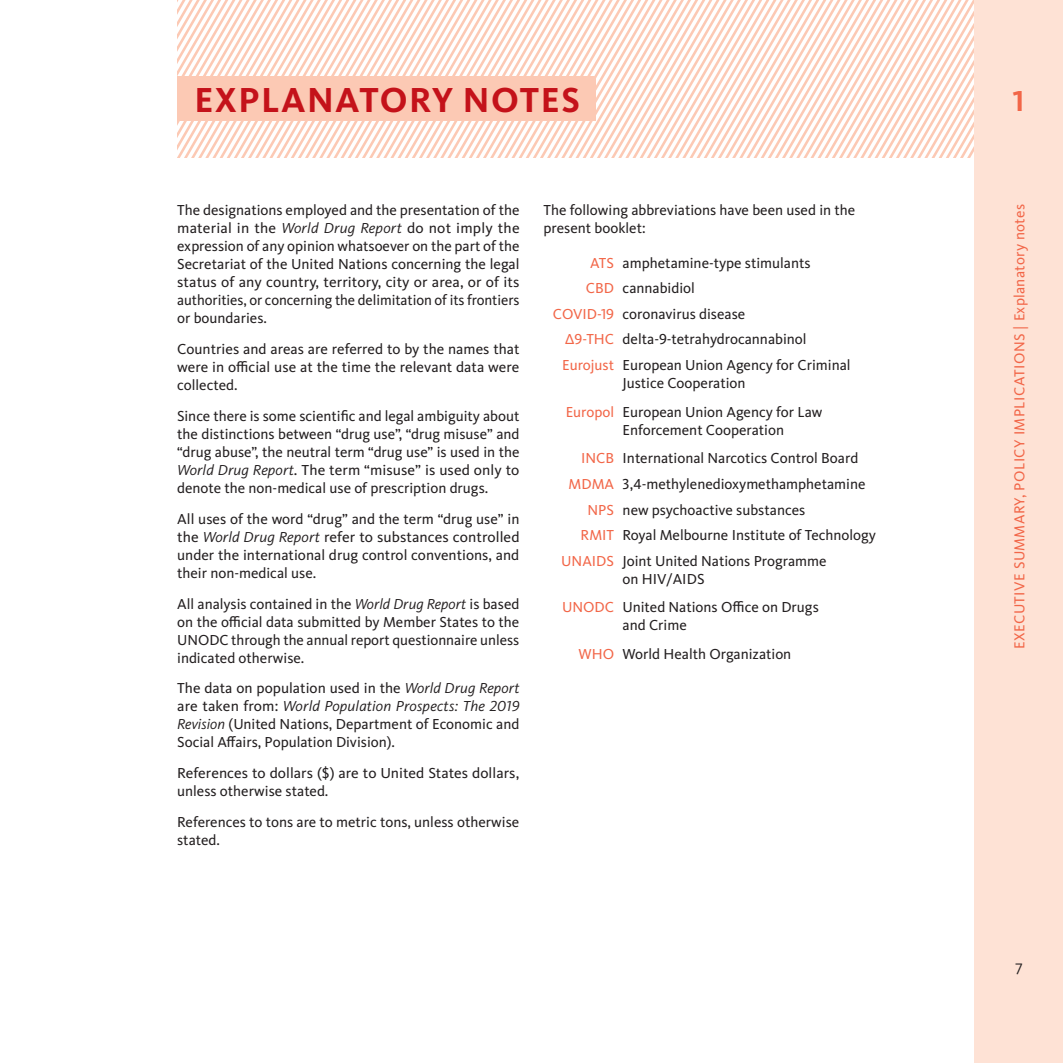
<style>
.page{position:relative;width:1063px;height:1063px;background:#fff}
.page>*{position:absolute;margin:0;border:0;box-sizing:border-box;transform-origin:0 0}
.t1{font:700 36px "Kievit Pro";letter-spacing:.04em;color:#c4121a}
.t2{font:700 30px "Kievit Pro";color:#f26648}
.t3{font:15.75px "Kievit Pro";color:#231f20}
.t4{font:15px/18px "Kievit Pro";color:#231f20}
.t5{font:15px "Kievit Pro";letter-spacing:.03em;color:#f26648}
.s1{font-style:italic}
.s2{color:#f26648}
</style>
<div class="page">
<svg style="left:177px;top:0;width:498px;height:157px"></svg>
<svg style="left:675px;top:0;width:299px;height:157px"></svg>
<div style="left:177px;top:77px;width:419px;height:44px;background:#fcc9b4"></div>
<div style="left:974px;top:0;width:89px;height:1063px;background:#fee2d5"></div>
<h1 class="t1" style="left:194px;top:79px;width:387px">EXPLANATORY NOTES</h1>
<p class="t4" style="left:177px;top:201px;width:344px;text-align:justify">The designations employed and the presentation of the material in the <span class="s1">World Drug Report</span> do not imply the expression of any opinion whatsoever on the part of the Secretariat of the United Nations concerning the legal status of any country, territory, city or area, or of its authorities, or concerning the delimitation of its frontiers or boundaries.</p>
<p class="t4" style="left:177px;top:340px;width:344px;text-align:justify">Countries and areas are referred to by the names that were in official use at the time the relevant data were collected.</p>
<p class="t4" style="left:177px;top:407px;width:344px;text-align:justify">Since there is some scientific and legal ambiguity about the distinctions between “drug use”, “drug misuse” and “drug abuse”, the neutral term “drug use” is used in the <span class="s1">World Drug Report</span>. The term “misuse” is used only to denote the non-medical use of prescription drugs.</p>
<p class="t4" style="left:177px;top:510px;width:344px;text-align:justify">All uses of the word “drug” and the term “drug use” in the <span class="s1">World Drug Report</span> refer to substances controlled under the international drug control conventions, and their non-medical use.</p>
<p class="t4" style="left:177px;top:594px;width:344px;text-align:justify">All analysis contained in the <span class="s1">World Drug Report</span> is based on the official data submitted by Member States to the UNODC through the annual report questionnaire unless indicated otherwise.</p>
<p class="t4" style="left:177px;top:679px;width:344px;text-align:justify">The data on population used in the <span class="s1">World Drug Report </span>are taken from: <span class="s1">World Population Prospects: The 2019<br>Revision</span> (United Nations, Department of Economic and Social Affairs, Population Division).</p>
<p class="t4" style="left:177px;top:764px;width:344px">References to dollars ($) are to United States dollars, unless otherwise stated.</p>
<p class="t4" style="left:177px;top:813px;width:344px">References to tons are to metric tons, unless otherwise stated.</p>
<p class="t4" style="left:544px;top:201px;width:313px">The following abbreviations have been used in the present booklet:</p>
<p class="t4" style="left:590px;top:254px;width:222px"><span class="s2">ATS</span> amphetamine-type stimulants</p>
<p class="t4" style="left:586px;top:279px;width:111px"><span class="s2">CBD</span> cannabidiol</p>
<p class="t4" style="left:553px;top:305px;width:194px"><span class="s2">COVID-19</span> coronavirus disease</p>
<p class="t4" style="left:565px;top:330px;width:243px"><span class="s2">Δ9-THC</span> delta-9-tetrahydrocannabinol</p>
<p class="t4" style="left:562px;top:356px;width:290px"><span class="s2">Eurojust</span> European Union Agency for Criminal</p>
<p class="t4" style="left:566px;top:368px;width:258px;line-height:28.8px;text-indent:57px">Justice Cooperation<br><span class="s2">Europol</span> European Union Agency for Law</p>
<p class="t4" style="left:581px;top:415px;width:279px;line-height:28.8px;text-indent:42px">Enforcement Cooperation<br><span class="s2">INCB</span> International Narcotics Control Board</p>
<p class="t4" style="left:569px;top:475px;width:298px"><span class="s2">MDMA</span> 3,4-methylenedioxymethamphetamine</p>
<p class="t4" style="left:588px;top:500px;width:219px"><span class="s2">NPS</span> new psychoactive substances</p>
<p class="t4" style="left:581px;top:526px;width:297px"><span class="s2">RMIT</span> Royal Melbourne Institute of Technology</p>
<p class="t4" style="left:561px;top:551px;width:267px"><span class="s2">UNAIDS</span> Joint United Nations Programme</p>
<p class="t4" style="left:562px;top:564px;width:258px;line-height:28.8px;text-indent:61px">on HIV/AIDS<br><span class="s2">UNODC</span> United Nations Office on Drugs</p>
<p class="t4" style="left:579px;top:611px;width:214px;line-height:28.8px;text-indent:44px">and Crime<br><span class="s2">WHO</span> World Health Organization</p>
<h2 class="t2" style="left:1013px;top:83px;width:13px">1</h2>
<p class="t5" style="left:1010px;top:649px;width:447px;rotate:-90deg">EXECUTIVE SUMMARY, POLICY IMPLICATIONS | Explanatory notes</p>
<p class="t3" style="left:1015px;top:959px;width:10px">7</p>
</div>
